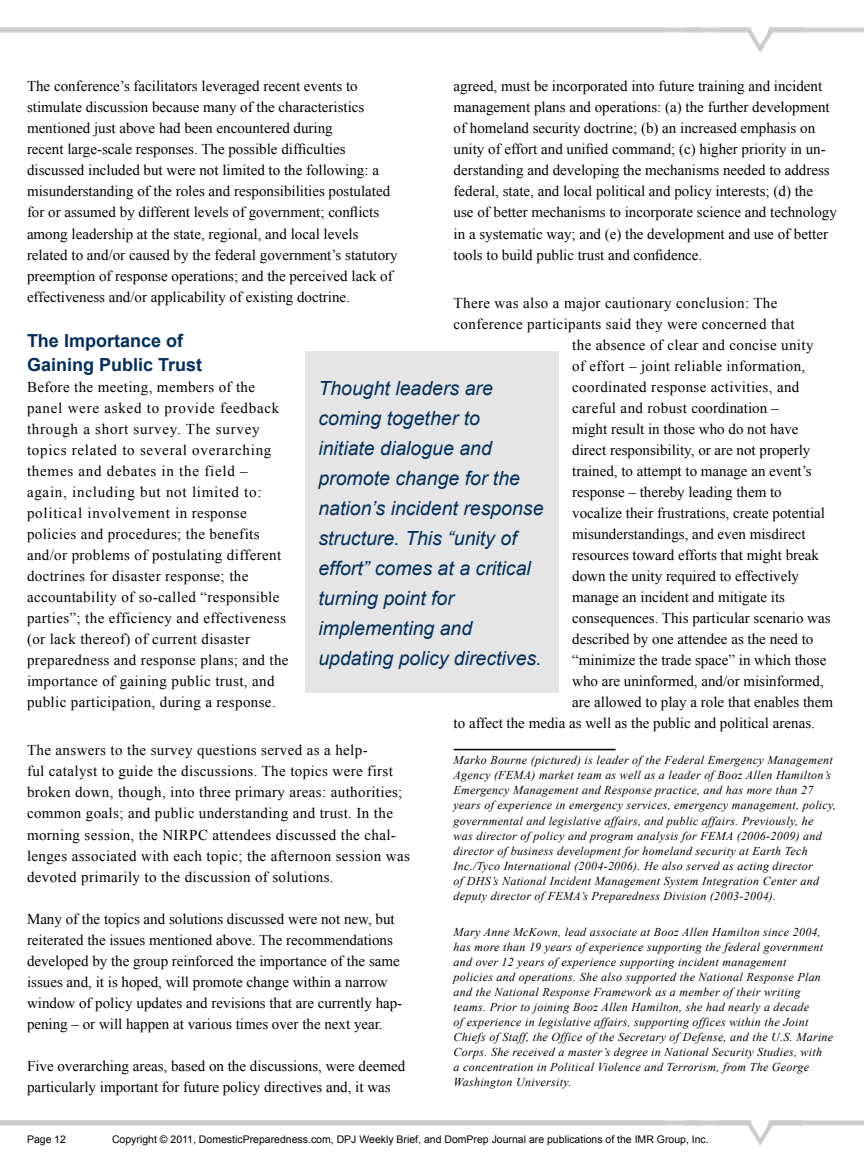
<style>
.page{position:relative;width:864px;height:1175px;background:#fff}
.page>*{position:absolute;margin:0;border:0;box-sizing:border-box;transform-origin:0 0}
.t1{font:italic 19.5px/30px "Arial";color:#002f5d}
.t2{font:700 18px/24px "Arial";color:#002f5d}
.t3{font:15px/21px "Times New Roman";color:#000}
.t4{font:15px/21px "Times New Roman";letter-spacing:.025em;color:#000}
.t5{font:italic 12px/15px "Times New Roman";letter-spacing:.025em;color:#000}
.t6{font:10.5px "Arial";color:#000}
</style>
<div class="page">
<img style="left:0;top:1120px;width:864px;height:26px">
<img style="left:0;top:27px;width:864px;height:26px">
<div style="left:305px;top:351px;width:254px;height:341px;background:#e5e5e5"></div>
<hr style="left:454px;top:748px;width:162px;height:2px;background:#000">
<p class="t3" style="left:27px;top:76px;width:372px">The conference’s facilitators leveraged recent events to stimulate discussion because many of the characteristics mentioned just above had been encountered during<br>recent large-scale responses. The possible difficulties discussed included but were not limited to the following: a misunderstanding of the roles and responsibilities postulated for or assumed by different levels of government; conflicts among leadership at the state, regional, and local levels related to and/or caused by the federal government’s statutory preemption of response operations; and the perceived lack of effectiveness and/or applicability of existing doctrine.</p>
<p class="t2" style="left:27px;top:329px;width:177px">The Importance of<br>Gaining Public Trust</p>
<p class="t4" style="left:27px;top:376px;width:263px">Before the meeting, members of the panel were asked to provide feedback through a short survey. The survey topics related to several overarching themes and debates in the field – again, including but not limited to: political involvement in response policies and procedures; the benefits and/or problems of postulating different doctrines for disaster response; the accountability of so-called “responsible parties”; the efficiency and effectiveness (or lack thereof) of current disaster preparedness and response plans; and the importance of gaining public trust, and public participation, during a response.</p>
<p class="t4" style="left:27px;top:739px;width:384px">The answers to the survey questions served as a help-<br>ful catalyst to guide the discussions. The topics were first broken down, though, into three primary areas: authorities; common goals; and public understanding and trust. In the morning session, the NIRPC attendees discussed the chal&shy;lenges associated with each topic; the afternoon session was devoted primarily to the discussion of solutions.</p>
<p class="t3" style="left:27px;top:907px;width:377px">Many of the topics and solutions discussed were not new, but reiterated the issues mentioned above. The recommendations developed by the group reinforced the importance of the same issues and, it is hoped, will promote change within a narrow window of policy updates and revisions that are currently hap&shy;pening – or will happen at various times over the next year.</p>
<p class="t3" style="left:27px;top:1054px;width:380px">Five overarching areas, based on the discussions, were deemed particularly important for future policy directives and, it was</p>
<p class="t3" style="left:454px;top:76px;width:385px">agreed, must be incorporated into future training and incident management plans and operations: (a) the further development of homeland security doctrine; (b) an increased emphasis on unity of effort and unified command; (c) higher priority in un&shy;derstanding and developing the mechanisms needed to address federal, state, and local political and policy interests; (d) the use of better mechanisms to incorporate science and technology in a systematic way; and (e) the development and use of better tools to build public trust and confidence.</p>
<p class="t4" style="left:454px;top:292px;width:325px">There was also a major cautionary conclusion: The</p>
<p class="t4" style="left:454px;top:313px;width:343px">conference participants said they were concerned that</p>
<p class="t4" style="left:572px;top:334px;width:243px">the absence of clear and concise unity</p>
<p class="t4" style="left:572px;top:355px;width:235px">of effort – joint reliable information,</p>
<p class="t4" style="left:572px;top:376px;width:229px">coordinated response activities, and</p>
<p class="t4" style="left:572px;top:397px;width:208px">careful and robust coordination –</p>
<p class="t3" style="left:572px;top:418px;width:228px">might result in those who do not have</p>
<p class="t3" style="left:572px;top:439px;width:240px">direct responsibility, or are not properly</p>
<p class="t3" style="left:572px;top:460px;width:241px">trained, to attempt to manage an event’s</p>
<p class="t3" style="left:572px;top:481px;width:211px">response – thereby leading them to</p>
<p class="t3" style="left:572px;top:502px;width:254px">vocalize their frustrations, create potential</p>
<p class="t3" style="left:572px;top:523px;width:235px">misunderstandings, and even misdirect</p>
<p class="t3" style="left:572px;top:544px;width:248px">resources toward efforts that might break</p>
<p class="t3" style="left:572px;top:565px;width:228px">down the unity required to effectively</p>
<p class="t3" style="left:572px;top:586px;width:214px">manage an incident and mitigate its</p>
<p class="t3" style="left:572px;top:607px;width:260px">consequences. This particular scenario was</p>
<p class="t3" style="left:572px;top:628px;width:243px">described by one attendee as the need to</p>
<p class="t3" style="left:572px;top:649px;width:256px">“minimize the trade space” in which those</p>
<p class="t3" style="left:572px;top:670px;width:253px">who are uninformed, and/or misinformed,</p>
<p class="t3" style="left:572px;top:691px;width:262px">are allowed to play a role that enables them</p>
<p class="t3" style="left:454px;top:712px;width:363px">to affect the media as well as the public and political arenas.</p>
<p class="t5" style="left:454px;top:752px;width:384px">Marko Bourne (pictured) is leader of the Federal Emergency Management Agency (FEMA) market team as well as a leader of Booz Allen Hamilton’s Emergency Management and Response practice, and has more than 27 years of experience in emergency services, emergency management, policy, governmental and legislative affairs, and public affairs. Previously, he<br>was director of policy and program analysis for FEMA (2006-2009) and director of business development for homeland security at Earth Tech Inc./Tyco International (2004-2006). He also served as acting director<br>of DHS’s National Incident Management System Integration Center and deputy director of FEMA’s Preparedness Division (2003-2004).</p>
<p class="t5" style="left:454px;top:924px;width:381px">Mary Anne McKown, lead associate at Booz Allen Hamilton since 2004, has more than 19 years of experience supporting the federal government and over 12 years of experience supporting incident management<br>policies and operations. She also supported the National Response Plan and the National Response Framework as a member of their writing teams. Prior to joining Booz Allen Hamilton, she had nearly a decade<br>of experience in legislative affairs, supporting offices within the Joint Chiefs of Staff, the Office of the Secretary of Defense, and the U.S. Marine Corps. She received a master’s degree in National Security Studies, with<br>a concentration in Political Violence and Terrorism, from The George Washington University.</p>
<h1 class="t1" style="left:318px;top:373px;width:227px">Thought leaders are coming together to<br>initiate dialogue and promote change for the nation’s incident response structure. This “unity of effort” comes at a critical turning point for implementing and updating policy directives.</h1>
<p class="t6" style="left:27px;top:1132px;width:40px">Page 12</p>
<p class="t6" style="left:112px;top:1132px;width:598px">Copyright © 2011, DomesticPreparedness.com, DPJ Weekly Brief, and DomPrep Journal are publications of the IMR Group, Inc.</p>
</div>
